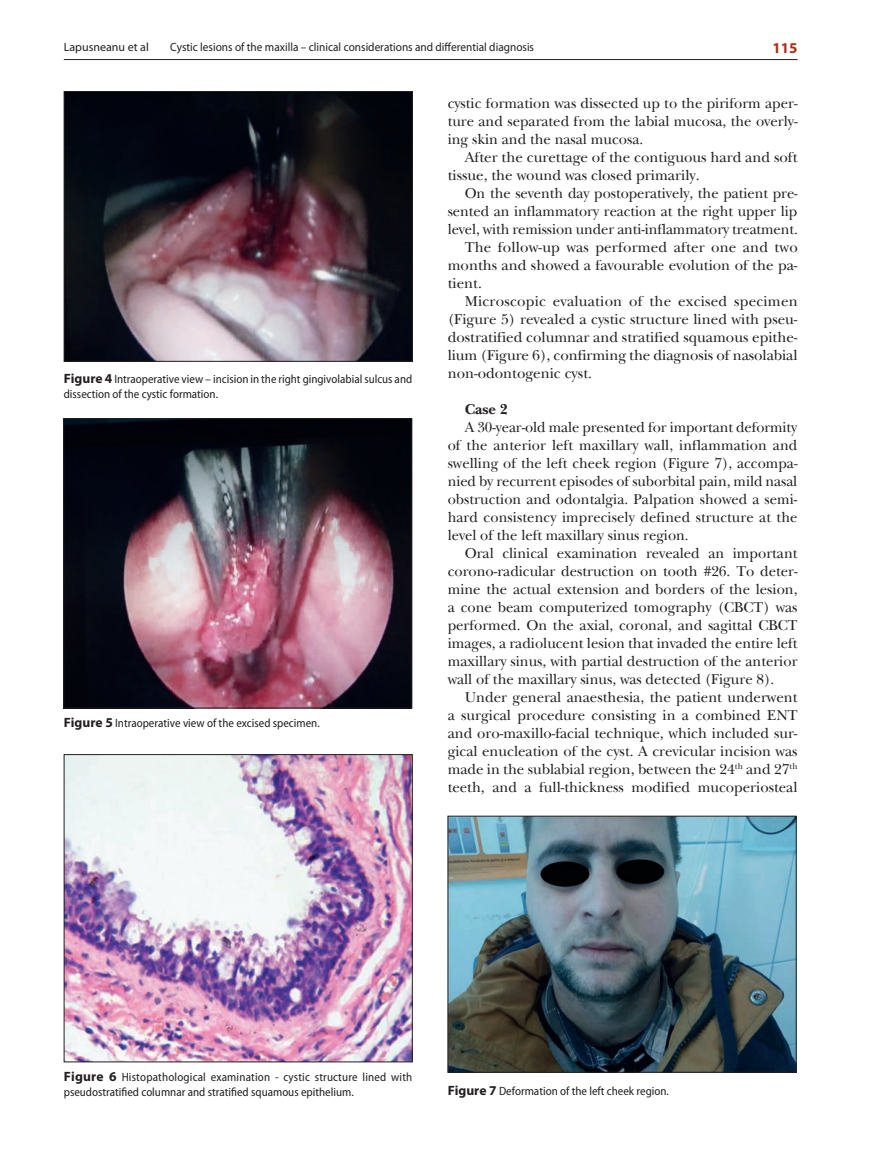
<style>
.page{position:relative;width:872px;height:1170px;background:#fff}
.page>*{position:absolute;margin:0;border:0;box-sizing:border-box;transform-origin:0 0}
.t1{font:15px/18px "Baskerville Std RO";color:#231f20;text-align:justify}
.t2{font:700 15px "Baskerville Std RO";color:#231f20}
.t3{font:700 15px "Myriad Pro";color:#b22b14}
.t4{font:semi-condensed 12px/15px "Myriad Pro";color:#231f20}
.t5{font:12px "Myriad Pro";color:#231f20;scale:.94 1}
.t6{font:12px "Myriad Pro";color:#231f20}
.s1{font-weight:700;font-stretch:normal;font-size:13.5px}
</style>
<div class="page">
<hr style="left:64px;top:59px;width:733px;height:1px;background:#231f20">
<img style="left:66px;top:93px;width:344px;height:266px">
<div style="left:64px;top:91px;width:348px;height:270px;border:1px solid #231f20"></div>
<img style="left:65px;top:420px;width:345px;height:286px">
<div style="left:63px;top:418px;width:349px;height:290px;border:1px solid #231f20"></div>
<img style="left:66px;top:756px;width:344px;height:304px">
<div style="left:64px;top:754px;width:348px;height:308px;border:1px solid #231f20"></div>
<img style="left:450px;top:817px;width:344px;height:253px">
<div style="left:448px;top:815px;width:348px;height:257px;border:1px solid #231f20"></div>
<p class="t6" style="left:64px;top:40px;width:87px">Lapusneanu et al</p>
<p class="t5" style="left:170px;top:40px;width:389px">Cystic lesions of the maxilla – clinical considerations and differential diagnosis</p>
<p class="t3" style="left:772px;top:38px;width:26px">115</p>
<p class="t4" style="left:64px;top:372px;width:350px"><span class="s1">Figure 4</span> Intraoperative view – incision in the right gingivolabial sulcus and dissection of the cystic formation.</p>
<p class="t4" style="left:64px;top:715px;width:257px"><span class="s1">Figure 5</span> Intraoperative view of the excised specimen.</p>
<p class="t1" style="left:448px;top:94px;width:351px">cystic formation was dissected up to the piriform aper&shy;ture and separated from the labial mucosa, the overly&shy;ing skin and the nasal mucosa.</p>
<p class="t1" style="left:448px;top:148px;width:351px;text-indent:17px">After the curettage of the contiguous hard and soft tissue, the wound was closed primarily.</p>
<p class="t1" style="left:465px;top:184px;width:334px">On the seventh day postoperatively, the patient pre-</p>
<p class="t1" style="left:448px;top:202px;width:351px">sented an inflammatory reaction at the right upper lip</p>
<p class="t1" style="left:448px;top:220px;width:351px">level, with remission under anti-inflammatory treatment.</p>
<p class="t1" style="left:465px;top:238px;width:334px">The follow-up was performed after one and two</p>
<p class="t1" style="left:448px;top:256px;width:351px">months and showed a favourable evolution of the pa-</p>
<p class="t1" style="left:448px;top:274px;width:36px">tient.</p>
<p class="t1" style="left:465px;top:292px;width:334px">Microscopic evaluation of the excised specimen</p>
<p class="t1" style="left:448px;top:310px;width:351px">(Figure 5) revealed a cystic structure lined with pseu-</p>
<p class="t1" style="left:448px;top:328px;width:351px">dostratified columnar and stratified squamous epithe-</p>
<p class="t1" style="left:448px;top:346px;width:351px">lium (Figure 6), confirming the diagnosis of nasolabial</p>
<p class="t1" style="left:448px;top:364px;width:146px">non-odontogenic cyst.</p>
<p class="t2" style="left:465px;top:400px;width:44px">Case 2</p>
<p class="t1" style="left:448px;top:418px;width:351px;text-indent:17px">A 30-year-old male presented for important deformity of the anterior left maxillary wall, inflammation and swelling of the left cheek region (Figure 7), accompa&shy;nied by recurrent episodes of suborbital pain, mild nasal obstruction and odontalgia. Palpation showed a semi&shy;hard consistency imprecisely defined structure at the level of the left maxillary sinus region.</p>
<p class="t1" style="left:448px;top:544px;width:351px;text-indent:17px">Oral clinical examination revealed an important corono-radicular destruction on tooth #26. To deter&shy;mine the actual extension and borders of the lesion, a cone beam computerized tomography (CBCT) was performed. On the axial, coronal, and sagittal CBCT images, a radiolucent lesion that invaded the entire left maxillary sinus, with partial destruction of the anterior wall of the maxillary sinus, was detected (Figure 8).</p>
<p class="t1" style="left:448px;top:688px;width:351px;text-indent:17px">Under general anaesthesia, the patient underwent a surgical procedure consisting in a combined ENT and oro-maxillo-facial technique, which included sur&shy;gical enucleation of the cyst. A crevicular incision was made in the sublabial region, between the 24<sup>th</sup> and 27<sup>th </sup>teeth, and a full-thickness modified mucoperiosteal</p>
<p class="t4" style="left:64px;top:1069px;width:350px"><span class="s1">Figure 6</span> Histopathological examination - cystic structure lined with pseudostratified columnar and stratified squamous epithelium.</p>
<p class="t4" style="left:448px;top:1083px;width:223px"><span class="s1">Figure 7</span> Deformation of the left cheek region.</p>
</div>
